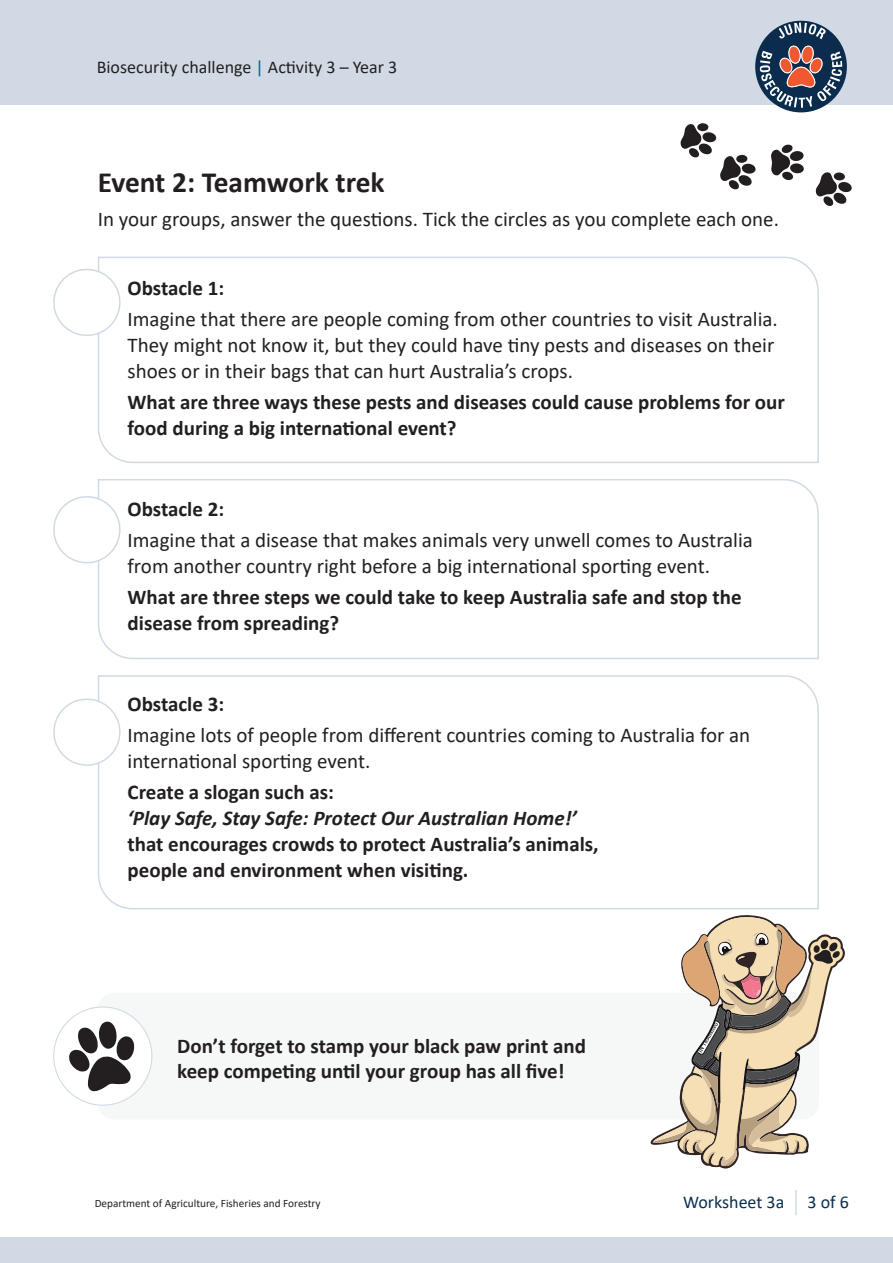
<style>
.page{position:relative;width:893px;height:1263px;background:#fff}
.page>*{position:absolute;margin:0;border:0;box-sizing:border-box;transform-origin:0 0}
.Subheading_1{font:700 29.4px "Calibri";letter-spacing:-.005em;color:#231f20}
.Body_copy{font:21px/26.2px "Calibri";color:#231f20}
.Body_copy-2{font:700 21px/26.2px "Calibri";color:#231f20}
.Heading_4{font:700 21px/25.2px "Calibri";color:#231f20}
.t1{font:18px "Calibri";color:#231f20}
.t2{font:18px "Calibri";color:#0a2e4e}
.t3{font:11.25px "Calibri";color:#231f20}
.s1{color:#006387}
.s2{font-style:italic}
</style>
<div class="page">
<div style="left:0;top:1237px;width:893px;height:26px;background:#d1dae4"></div>
<div style="left:0;top:0;width:893px;height:104px;background:#d1dae4"></div>
<div style="left:755px;top:21px;width:92px;height:91px;background:#0b2c4d;border-radius:50%"></div>
<svg style="left:779px;top:23px;width:47px;height:16px"></svg>
<svg style="left:760px;top:45px;width:82px;height:63px"></svg>
<hr style="left:795px;top:1190px;width:2px;height:25px;background:#d1dde6">
<svg style="left:98px;top:675px;width:721px;height:235px"></svg>
<div style="left:98px;top:993px;width:721px;height:126px;background:#f6f7f7;border-radius:16px"></div>
<svg style="left:651px;top:915px;width:194px;height:253px"></svg>
<svg style="left:53px;top:1006px;width:100px;height:100px"></svg>
<svg style="left:98px;top:256px;width:721px;height:207px"></svg>
<svg style="left:98px;top:479px;width:721px;height:181px"></svg>
<svg style="left:53px;top:266px;width:70px;height:73px"></svg>
<svg style="left:53px;top:493px;width:70px;height:73px"></svg>
<svg style="left:53px;top:695px;width:70px;height:74px"></svg>
<svg style="left:680px;top:123px;width:172px;height:83px"></svg>
<p class="t1" style="left:97px;top:55px;width:302px">Biosecurity challenge <span class="s1">|</span> Activity 3 – Year 3</p>
<p class="Subheading_1" style="left:98px;top:161px;width:288px">Event 2: Teamwork trek</p>
<p class="Body_copy" style="left:98px;top:206px;width:683px">In your groups, answer the questions. Tick the circles as you complete each one.</p>
<p class="Body_copy-2" style="left:128px;top:275px;width:98px">Obstacle 1:</p>
<p class="Body_copy" style="left:128px;top:305px;width:652px">Imagine that there are people coming from other countries to visit Australia.<br>They might not know it, but they could have tiny pests and diseases on their shoes or in their bags that can hurt Australia’s crops.</p>
<p class="Body_copy-2" style="left:128px;top:388px;width:659px">What are three ways these pests and diseases could cause problems for our food during a big international event?</p>
<p class="Body_copy-2" style="left:128px;top:496px;width:98px">Obstacle 2:</p>
<p class="Body_copy" style="left:128px;top:526px;width:627px">Imagine that a disease that makes animals very unwell comes to Australia from another country right before a big international sporting event.</p>
<p class="Body_copy-2" style="left:128px;top:583px;width:616px">What are three steps we could take to keep Australia safe and stop the disease from spreading?</p>
<p class="Body_copy-2" style="left:128px;top:691px;width:98px">Obstacle 3:</p>
<p class="Body_copy" style="left:128px;top:721px;width:624px">Imagine lots of people from different countries coming to Australia for an international sporting event.</p>
<p class="Body_copy-2" style="left:128px;top:778px;width:473px">Create a slogan such as:<br><span class="s2">‘Play Safe, Stay Safe: Protect Our Australian Home!’ </span>that encourages crowds to protect Australia’s animals, people and environment when visiting.</p>
<p class="Heading_4" style="left:177px;top:1033px;width:410px">Don’t forget to stamp your black paw print and keep competing until your group has all five!</p>
<p class="t3" style="left:95px;top:1195px;width:227px">Department of Agriculture, Fisheries and Forestry</p>
<p class="t2" style="left:683px;top:1189px;width:103px">Worksheet 3a</p>
<p class="t2" style="left:807px;top:1189px;width:43px">3 of 6</p>
</div>
